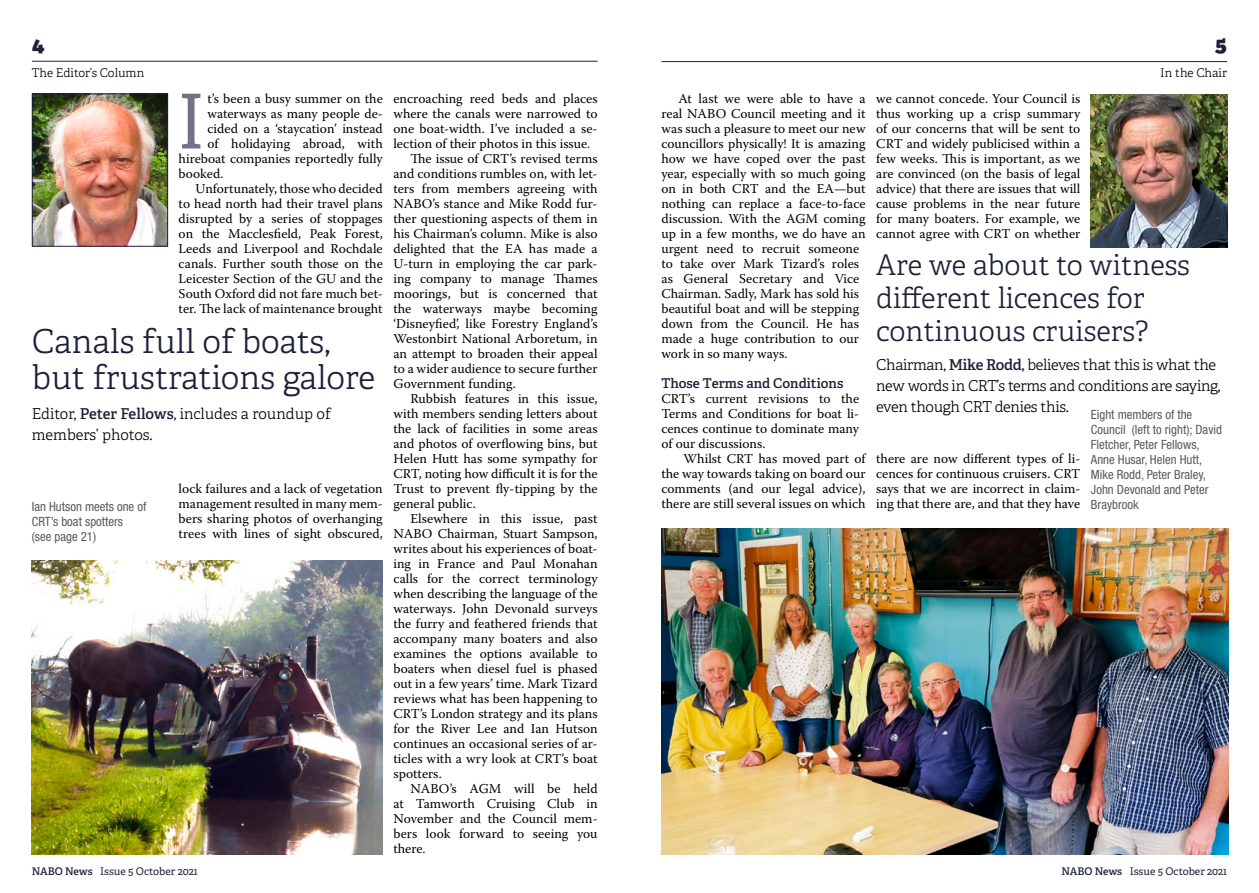
<style>
.page{position:relative;width:1259px;height:893px;background:#fff}
.page>*{position:absolute;margin:0;border:0;box-sizing:border-box;transform-origin:0 0}
.t1{font:75.6px "Adelle Condensed";color:#717285}
.t2{font:300 33px/36px "Adelle";color:#1c2139}
.t3{font:300 28.5px/33px "Adelle";color:#1c2139}
.t4{font:800 21px "Adelle Web";color:#1c2139}
.t5{font:300 15px/21px "Adelle";letter-spacing:-.02em;color:#000}
.t6{font:300 15px/21px "Adelle";color:#000}
.t7{font:13.5px/15px "Warnock Pro";color:#000;text-align:justify}
.t8{font:600 13.5px "Adelle";color:#1c2139}
.t9{font:condensed 12.75px/15px "Helvetica Neue LT Std";color:#58595b}
.t10{font:300 12px "Adelle";color:#000}
.t11{font:10.5px "Adelle Basic";color:#1c2139}
.s1{font-weight:600;color:#1c2139}
.s2{font-family:"Adelle";font-weight:600}
</style>
<div class="page">
<hr style="left:661px;top:61px;width:566px;height:1px;background:#1c2139">
<hr style="left:32px;top:61px;width:565px;height:1px;background:#1c2139">
<img style="left:34px;top:96px;width:132px;height:149px">
<div style="left:32px;top:94px;width:136px;height:153px;border:1px solid #1c2139"></div>
<img style="left:1091px;top:95px;width:136px;height:153px">
<img style="left:662px;top:528px;width:566px;height:327px">
<img style="left:32px;top:560px;width:350px;height:295px">
<h3 class="t4" style="left:32px;top:35px;width:14px">4</h3>
<h3 class="t4" style="left:1215px;top:35px;width:14px">5</h3>
<p class="t10" style="left:32px;top:67px;width:114px">The Editor’s Column</p>
<p class="t10" style="left:1160px;top:67px;width:68px">In the Chair</p>
<h1 class="t1" style="left:179px;top:68px;width:26px">I</h1>
<p class="t7" style="left:207px;top:91px;width:177px">t’s been a busy summer on the</p>
<p class="t7" style="left:876px;top:91px;width:206px">we cannot concede. Your Council is thus working up a crisp summary of our concerns that will be sent to CRT and widely publicised within a few weeks. This is important, as we are convinced (on the basis of legal advice) that there are issues that will cause problems in the near future for many boaters. For example, we cannot agree with CRT on whether</p>
<p class="t7" style="left:393px;top:91px;width:206px">encroaching reed beds and places</p>
<p class="t7" style="left:393px;top:106px;width:206px">where the canals were narrowed to</p>
<p class="t7" style="left:393px;top:121px;width:206px">one boat-width. I’ve included a se-</p>
<p class="t7" style="left:393px;top:136px;width:198px">lection of their photos in this issue.</p>
<p class="t7" style="left:410px;top:151px;width:189px">The issue of CRT’s revised terms</p>
<p class="t7" style="left:393px;top:166px;width:206px">and conditions rumbles on, with let-</p>
<p class="t7" style="left:393px;top:181px;width:206px">ters from members agreeing with</p>
<p class="t7" style="left:393px;top:196px;width:206px">NABO’s stance and Mike Rodd fur-</p>
<p class="t7" style="left:393px;top:211px;width:206px">ther questioning aspects of them in</p>
<p class="t7" style="left:393px;top:226px;width:206px">his Chairman’s column. Mike is also</p>
<p class="t7" style="left:393px;top:241px;width:206px">delighted that the EA has made a</p>
<p class="t7" style="left:393px;top:256px;width:206px">U-turn in employing the car park-</p>
<p class="t7" style="left:393px;top:271px;width:206px">ing company to manage Thames</p>
<p class="t7" style="left:393px;top:286px;width:206px">moorings, but is concerned that</p>
<p class="t7" style="left:393px;top:301px;width:206px">the waterways maybe becoming</p>
<p class="t7" style="left:393px;top:316px;width:206px">‘Disneyfied’, like Forestry England’s</p>
<p class="t7" style="left:393px;top:331px;width:206px">Westonbirt National Arboretum, in</p>
<p class="t7" style="left:393px;top:346px;width:206px">an attempt to broaden their appeal</p>
<p class="t7" style="left:393px;top:361px;width:206px">to a wider audience to secure further</p>
<p class="t7" style="left:393px;top:376px;width:124px">Government funding.</p>
<p class="t7" style="left:410px;top:391px;width:189px">Rubbish features in this issue,</p>
<p class="t7" style="left:393px;top:406px;width:206px">with members sending letters about</p>
<p class="t7" style="left:393px;top:421px;width:206px">the lack of facilities in some areas</p>
<p class="t7" style="left:393px;top:436px;width:206px">and photos of overflowing bins, but</p>
<p class="t7" style="left:393px;top:451px;width:206px">Helen Hutt has some sympathy for</p>
<p class="t7" style="left:393px;top:466px;width:206px">CRT, noting how difficult it is for the</p>
<p class="t7" style="left:393px;top:481px;width:206px">Trust to prevent fly-tipping by the</p>
<p class="t7" style="left:393px;top:496px;width:84px">general public.</p>
<p class="t7" style="left:410px;top:511px;width:189px">Elsewhere in this issue, past</p>
<p class="t7" style="left:393px;top:526px;width:206px">NABO Chairman, Stuart Sampson,</p>
<p class="t7" style="left:393px;top:541px;width:206px">writes about his experiences of boat-</p>
<p class="t7" style="left:393px;top:556px;width:206px">ing in France and Paul Monahan</p>
<p class="t7" style="left:393px;top:571px;width:206px">calls for the correct terminology</p>
<p class="t7" style="left:393px;top:586px;width:206px">when describing the language of the</p>
<p class="t7" style="left:393px;top:601px;width:206px">waterways. John Devonald surveys</p>
<p class="t7" style="left:393px;top:616px;width:206px">the furry and feathered friends that</p>
<p class="t7" style="left:393px;top:631px;width:206px">accompany many boaters and also</p>
<p class="t7" style="left:393px;top:646px;width:206px">examines the options available to</p>
<p class="t7" style="left:393px;top:661px;width:206px">boaters when diesel fuel is phased</p>
<p class="t7" style="left:393px;top:676px;width:206px">out in a few years’ time. Mark Tizard</p>
<p class="t7" style="left:393px;top:691px;width:206px">reviews what has been happening to</p>
<p class="t7" style="left:393px;top:706px;width:206px">CRT’s London strategy and its plans</p>
<p class="t7" style="left:393px;top:721px;width:206px">for the River Lee and Ian Hutson</p>
<p class="t7" style="left:393px;top:736px;width:206px">continues an occasional series of ar-</p>
<p class="t7" style="left:393px;top:751px;width:206px">ticles with a wry look at CRT’s boat</p>
<p class="t7" style="left:393px;top:766px;width:50px">spotters.</p>
<p class="t7" style="left:410px;top:781px;width:189px">NABO’s AGM will be held</p>
<p class="t7" style="left:393px;top:796px;width:206px">at Tamworth Cruising Club in</p>
<p class="t7" style="left:393px;top:811px;width:206px">November and the Council mem-</p>
<p class="t7" style="left:393px;top:826px;width:206px">bers look forward to seeing you</p>
<p class="t7" style="left:393px;top:841px;width:34px">there.</p>
<p class="t7" style="left:661px;top:91px;width:206px;text-align:left;text-indent:17px">At last we were able to have a real NABO Council meeting and it was such a pleasure to meet our new councillors physically! It is amazing how we have coped over the past year, especially with so much going on in both CRT and the EA—but nothing can replace a face-to-face discussion. With the AGM coming up in a few months, we do have an urgent need to recruit someone to take over Mark Tizard’s roles as General Secretary and Vice<br>Chairman. Sadly, Mark has sold his beautiful boat and will be stepping down from the Council. He has made a huge contribution to our work in so many ways.</p>
<p class="t8" style="left:661px;top:378px;width:183px">Those Terms and Conditions</p>
<p class="t7" style="left:661px;top:391px;width:199px">CRT’s current revisions to the Terms and Conditions for boat li&shy;cences continue to dominate many of our discussions.</p>
<p class="t7" style="left:661px;top:451px;width:206px;text-indent:22px">Whilst CRT has moved part of the way towards taking on board our comments (and our legal advice), there are still several issues on which</p>
<p class="t7" style="left:207px;top:106px;width:177px">waterways as many people de-</p>
<p class="t7" style="left:207px;top:121px;width:177px">cided on a ‘staycation’ instead</p>
<p class="t7" style="left:207px;top:136px;width:177px">of holidaying abroad, with</p>
<p class="t7" style="left:179px;top:151px;width:206px">hireboat companies reportedly fully</p>
<p class="t7" style="left:179px;top:166px;width:46px">booked.</p>
<p class="t7" style="left:196px;top:181px;width:189px">Unfortunately, those who decided</p>
<p class="t7" style="left:179px;top:196px;width:206px">to head north had their travel plans</p>
<p class="t7" style="left:179px;top:211px;width:206px">disrupted by a series of stoppages</p>
<p class="t7" style="left:179px;top:226px;width:206px">on the Macclesfield, Peak Forest,</p>
<p class="t7" style="left:179px;top:241px;width:206px">Leeds and Liverpool and Rochdale</p>
<p class="t7" style="left:179px;top:256px;width:206px">canals. Further south those on the</p>
<p class="t7" style="left:179px;top:271px;width:206px">Leicester Section of the GU and the</p>
<p class="t7" style="left:179px;top:286px;width:206px">South Oxford did not fare much bet-</p>
<p class="t7" style="left:179px;top:301px;width:206px">ter. The lack of maintenance brought</p>
<h3 class="t3" style="left:876px;top:250px;width:315px">Are we about to witness different licences for continuous cruisers?</h3>
<p class="t5" style="left:876px;top:355px;width:346px">Chairman, <span class="s1">Mike Rodd,</span> believes that this is what the new words in CRT’s terms and conditions are saying, even though CRT denies this.</p>
<h2 class="t2" style="left:32px;top:326px;width:345px">Canals full of boats, but frustrations galore</h2>
<p class="t6" style="left:32px;top:404px;width:301px">Editor, <span class="s1">Peter Fellows</span>, includes a roundup of members’ photos.</p>
<p class="t9" style="left:1091px;top:407px;width:133px">Eight members of the<br>Council (left to right); David<br>Fletcher, Peter Fellows,<br>Anne Husar, Helen Hutt,<br>Mike Rodd, Peter Braley,<br>John Devonald and Peter</p>
<p class="t7" style="left:876px;top:451px;width:206px">there are now different types of li&shy;cences for continuous cruisers. CRT says that we are incorrect in claim&shy;ing that there are, and that they have</p>
<p class="t7" style="left:179px;top:481px;width:206px">lock failures and a lack of vegetation management resulted in many mem&shy;bers sharing photos of overhanging trees with lines of sight obscured,</p>
<p class="t9" style="left:32px;top:499px;width:116px">Ian Hutson meets one of</p>
<p class="t9" style="left:1091px;top:497px;width:49px">Braybrook</p>
<p class="t9" style="left:32px;top:514px;width:93px">CRT’s boat spotters (see page 21)</p>
<p class="t11" style="left:32px;top:867px;width:167px"><span class="s2">NABO News</span> Issue 5 October 2021</p>
<p class="t11" style="left:1061px;top:867px;width:167px"><span class="s2">NABO News</span> Issue 5 October 2021</p>
</div>
